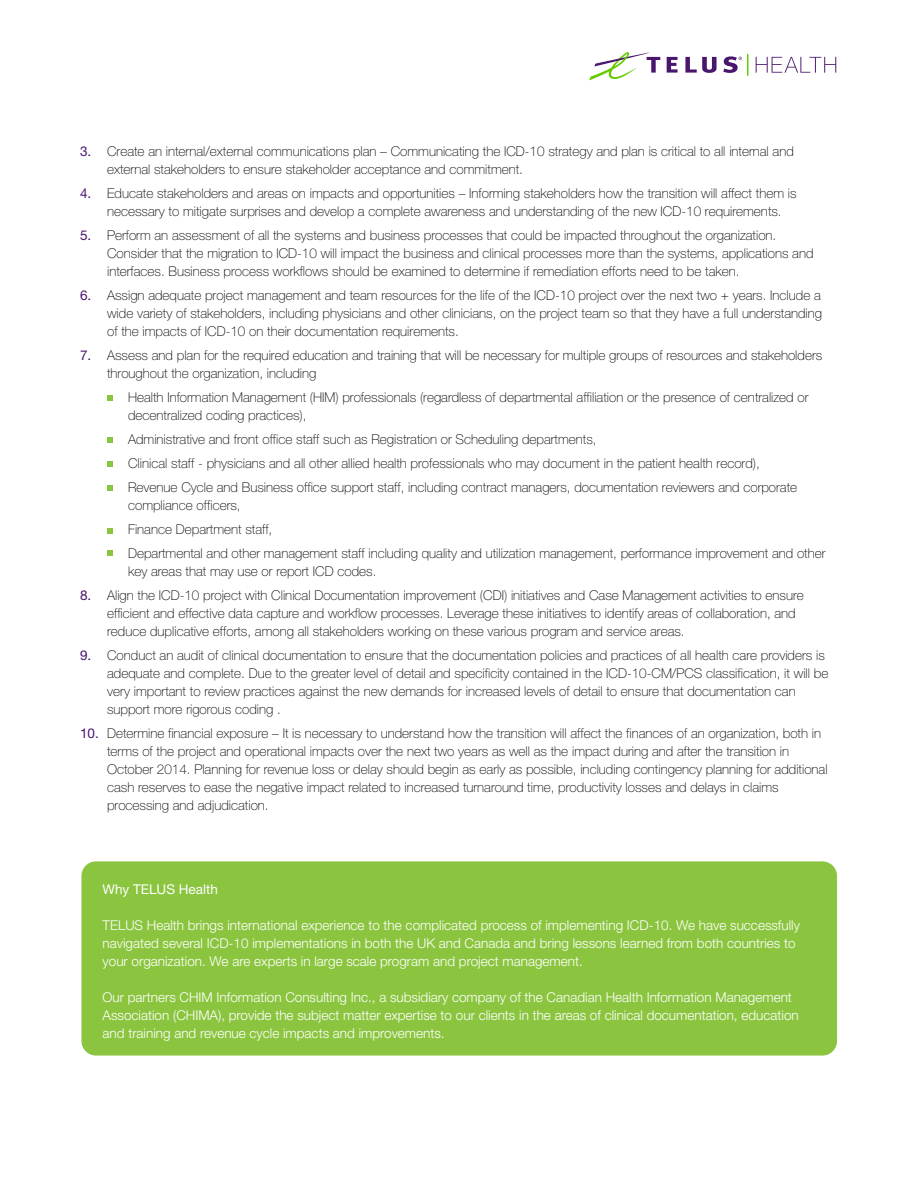
<style>
.page{position:relative;width:918px;height:1188px;background:#fff}
.page>*{position:absolute;margin:0;border:0;box-sizing:border-box;transform-origin:0 0}
.t1{font:100 13.5px/18px "Helvetica Neue";color:#000}
.t2{font:300 13.5px/18px "Helvetica Neue";color:#fff}
.t3{font:13.5px "Helvetica Neue";color:#fff}
.s1{font-weight:400;color:#49166d}
</style>
<div class="page">
<div style="left:81px;top:861px;width:756px;height:195px;background:#8bc53f;border-radius:15px"></div>
<svg style="left:107px;top:396px;width:6px;height:5px"></svg>
<svg style="left:107px;top:437px;width:6px;height:6px"></svg>
<svg style="left:107px;top:461px;width:6px;height:6px"></svg>
<svg style="left:107px;top:485px;width:6px;height:6px"></svg>
<svg style="left:107px;top:528px;width:6px;height:5px"></svg>
<svg style="left:107px;top:550px;width:6px;height:6px"></svg>
<svg style="left:667px;top:57px;width:11px;height:16px"></svg>
<svg style="left:685px;top:57px;width:32px;height:16px"></svg>
<svg style="left:589px;top:52px;width:71px;height:28px"></svg>
<svg style="left:748px;top:54px;width:1px;height:21px"></svg>
<svg style="left:756px;top:57px;width:80px;height:16px"></svg>
<svg style="left:723px;top:56px;width:19px;height:17px"></svg>
<p class="t1" style="left:107px;top:142px;width:688px;text-indent:-27px"><span class="s1">3.</span> Create an internal/external communications plan – Communicating the ICD-10 strategy and plan is critical to all internal and external stakeholders to ensure stakeholder acceptance and commitment.</p>
<p class="t1" style="left:107px;top:184px;width:691px;text-indent:-27px"><span class="s1">4.</span> Educate stakeholders and areas on impacts and opportunities – Informing stakeholders how the transition will affect them is necessary to mitigate surprises and develop a complete awareness and understanding of the new ICD-10 requirements.</p>
<p class="t1" style="left:107px;top:226px;width:708px;text-indent:-27px"><span class="s1">5.</span> Perform an assessment of all the systems and business processes that could be impacted throughout the organization.<br>Consider that the migration to ICD-10 will impact the business and clinical processes more than the systems, applications and interfaces. Business process workflows should be examined to determine if remediation efforts need to be taken.</p>
<p class="t1" style="left:107px;top:286px;width:717px;text-align:justify;text-indent:-27px"><span class="s1">6.</span> Assign adequate project management and team resources for the life of the ICD-10 project over the next two + years. Include a wide variety of stakeholders, including physicians and other clinicians, on the project team so that they have a full understanding of the impacts of ICD-10 on their documentation requirements.</p>
<p class="t1" style="left:107px;top:346px;width:717px;text-indent:-27px"><span class="s1">7.</span> Assess and plan for the required education and training that will be necessary for multiple groups of resources and stakeholders throughout the organization, including</p>
<p class="t1" style="left:128px;top:388px;width:682px">Health Information Management (HIM) professionals (regardless of departmental affiliation or the presence of centralized or decentralized coding practices),</p>
<p class="t1" style="left:128px;top:427px;width:671px;line-height:24px">Administrative and front office staff such as Registration or Scheduling departments,<br>Clinical staff - physicians and all other allied health professionals who may document in the patient health record),<br>Revenue Cycle and Business office support staff, including contract managers, documentation reviewers and corporate</p>
<p class="t1" style="left:128px;top:493px;width:699px;line-height:24px">compliance officers,<br>Finance Department staff,<br>Departmental and other management staff including quality and utilization management, performance improvement and other</p>
<p class="t1" style="left:128px;top:562px;width:250px">key areas that may use or report ICD codes.</p>
<p class="t1" style="left:107px;top:586px;width:698px;text-indent:-27px"><span class="s1">8.</span> Align the ICD-10 project with Clinical Documentation improvement (CDI) initiatives and Case Management activities to ensure efficient and effective data capture and workflow processes. Leverage these initiatives to identify areas of collaboration, and reduce duplicative efforts, among all stakeholders working on these various program and service areas.</p>
<p class="t1" style="left:107px;top:646px;width:723px;text-indent:-27px"><span class="s1">9.</span> Conduct an audit of clinical documentation to ensure that the documentation policies and practices of all health care providers is adequate and complete. Due to the greater level of detail and specificity contained in the ICD-10-CM/PCS classification, it will be very important to review practices against the new demands for increased levels of detail to ensure that documentation can support more rigorous coding .</p>
<p class="t1" style="left:107px;top:724px;width:722px;text-indent:-27px"><span class="s1">10.</span> Determine financial exposure – It is necessary to understand how the transition will affect the finances of an organization, both in terms of the project and operational impacts over the next two years as well as the impact during and after the transition in October 2014. Planning for revenue loss or delay should begin as early as possible, including contingency planning for additional cash reserves to ease the negative impact related to increased turnaround time, productivity losses and delays in claims processing and adjudication.</p>
<p class="t3" style="left:103px;top:881px;width:117px">Why TELUS Health</p>
<p class="t2" style="left:103px;top:916px;width:699px">TELUS Health brings international experience to the complicated process of implementing ICD-10. We have successfully navigated several ICD-10 implementations in both the UK and Canada and bring lessons learned from both countries to your organization. We are experts in large scale program and project management.</p>
<p class="t2" style="left:103px;top:988px;width:698px">Our partners CHIM Information Consulting Inc., a subsidiary company of the Canadian Health Information Management<br>Association (CHIMA), provide the subject matter expertise to our clients in the areas of clinical documentation, education and training and revenue cycle impacts and improvements.</p>
</div>
